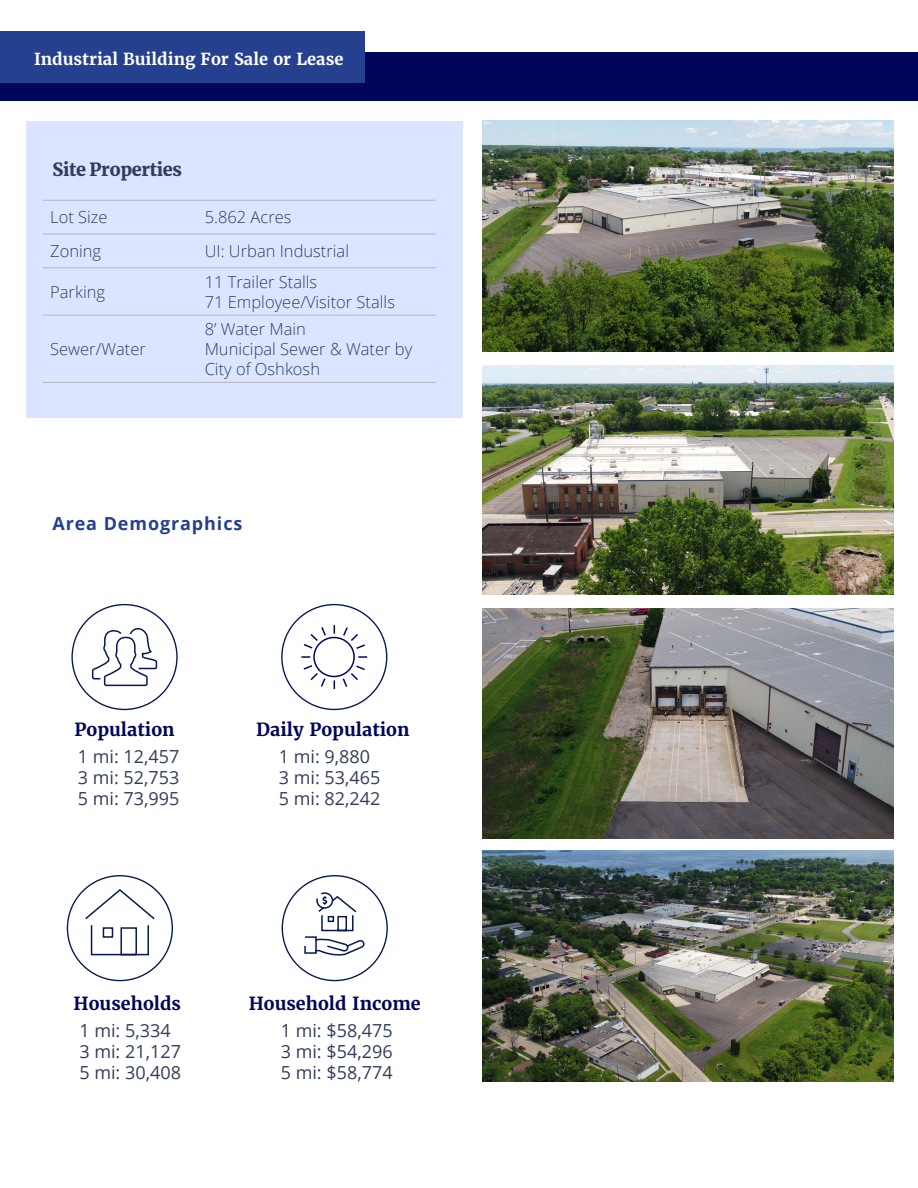
<style>
.page{position:relative;width:918px;height:1188px;background:#fff}
.page>*{position:absolute;margin:0;border:0;box-sizing:border-box;transform-origin:0 0}
.t1{font:18px "Open Sans";color:#323e59}
.t2{font:700 18px "Merriweather";color:#000759}
.Area_Subhead{font:700 18px "Open Sans";letter-spacing:.05em;color:#25408f}
.t3{font:900 18px "Merriweather";letter-spacing:-.02em;color:#323e59}
.Table_1_Value{font:300 16.5px/19.8px "Open Sans";color:#323e59}
.t4{font:700 16.5px "Merriweather";color:#fff}
.Table_1_Label{font:300 16.5px "Open Sans";color:#323e59}
</style>
<div class="page">
<img style="left:483px;top:608px;width:410px;height:231px">
<div style="left:0;top:52px;width:918px;height:48px;background:#000759"></div>
<div style="left:0;top:31px;width:364px;height:52px;background:#25408f"></div>
<div style="left:26px;top:121px;width:437px;height:297px;background:#dbe5ff"></div>
<hr style="left:43px;top:200px;width:154px;height:1px;background:#b6b8bb">
<hr style="left:197px;top:200px;width:239px;height:1px;background:#b6b8bb">
<hr style="left:43px;top:234px;width:154px;height:1px;background:#b6b8bb">
<hr style="left:197px;top:234px;width:239px;height:1px;background:#b6b8bb">
<hr style="left:43px;top:267px;width:154px;height:1px;background:#b6b8bb">
<hr style="left:197px;top:267px;width:239px;height:1px;background:#b6b8bb">
<hr style="left:43px;top:315px;width:154px;height:1px;background:#b6b8bb">
<hr style="left:197px;top:315px;width:239px;height:1px;background:#b6b8bb">
<hr style="left:43px;top:382px;width:154px;height:1px;background:#b6b8bb">
<hr style="left:197px;top:382px;width:239px;height:1px;background:#b6b8bb">
<img style="left:483px;top:121px;width:410px;height:230px">
<img style="left:483px;top:365px;width:410px;height:229px">
<img style="left:483px;top:850px;width:410px;height:231px">
<svg style="left:91px;top:628px;width:67px;height:59px"></svg>
<svg style="left:301px;top:625px;width:67px;height:64px"></svg>
<svg style="left:84px;top:888px;width:72px;height:68px"></svg>
<svg style="left:304px;top:892px;width:61px;height:64px"></svg>
<p class="t4" style="left:34px;top:48px;width:311px">Industrial Building For Sale or Lease</p>
<p class="t3" style="left:52px;top:157px;width:131px">Site Properties</p>
<p class="Table_1_Label" style="left:50px;top:206px;width:59px">Lot Size</p>
<p class="Table_1_Value" style="left:205px;top:207px;width:88px">5.862 Acres</p>
<p class="Table_1_Label" style="left:50px;top:240px;width:53px">Zoning</p>
<p class="Table_1_Value" style="left:205px;top:241px;width:146px">UI: Urban Industrial</p>
<p class="Table_1_Label" style="left:50px;top:280px;width:56px">Parking</p>
<p class="Table_1_Value" style="left:205px;top:272px;width:114px">11 Trailer Stalls</p>
<p class="Table_1_Value" style="left:205px;top:291px;width:192px">71 Employee/Visitor Stalls</p>
<p class="Table_1_Label" style="left:50px;top:338px;width:97px">Sewer/Water</p>
<p class="Table_1_Value" style="left:205px;top:319px;width:103px">8’ Water Main</p>
<p class="Table_1_Value" style="left:205px;top:339px;width:209px">Municipal Sewer &amp; Water by<br>City of Oshkosh</p>
<p class="Area_Subhead" style="left:52px;top:511px;width:192px">Area Demographics</p>
<p class="t2" style="left:75px;top:718px;width:102px">Population</p>
<p class="t1" style="left:78px;top:744px;width:103px">1 mi: 12,457</p>
<p class="t1" style="left:78px;top:765px;width:103px">3 mi: 52,753</p>
<p class="t1" style="left:78px;top:786px;width:103px">5 mi: 73,995</p>
<p class="t2" style="left:256px;top:718px;width:155px">Daily Population</p>
<p class="t1" style="left:279px;top:744px;width:93px">1 mi: 9,880</p>
<p class="t1" style="left:279px;top:765px;width:103px">3 mi: 53,465</p>
<p class="t1" style="left:279px;top:786px;width:103px">5 mi: 82,242</p>
<p class="t2" style="left:74px;top:992px;width:109px">Households</p>
<p class="t1" style="left:79px;top:1018px;width:93px">1 mi: 5,334</p>
<p class="t1" style="left:79px;top:1039px;width:103px">3 mi: 21,127</p>
<p class="t1" style="left:79px;top:1060px;width:103px">5 mi: 30,408</p>
<p class="t2" style="left:249px;top:992px;width:174px">Household Income</p>
<p class="t1" style="left:281px;top:1018px;width:113px">1 mi: $58,475</p>
<p class="t1" style="left:281px;top:1039px;width:113px">3 mi: $54,296</p>
<p class="t1" style="left:281px;top:1060px;width:113px">5 mi: $58,774</p>
</div>
